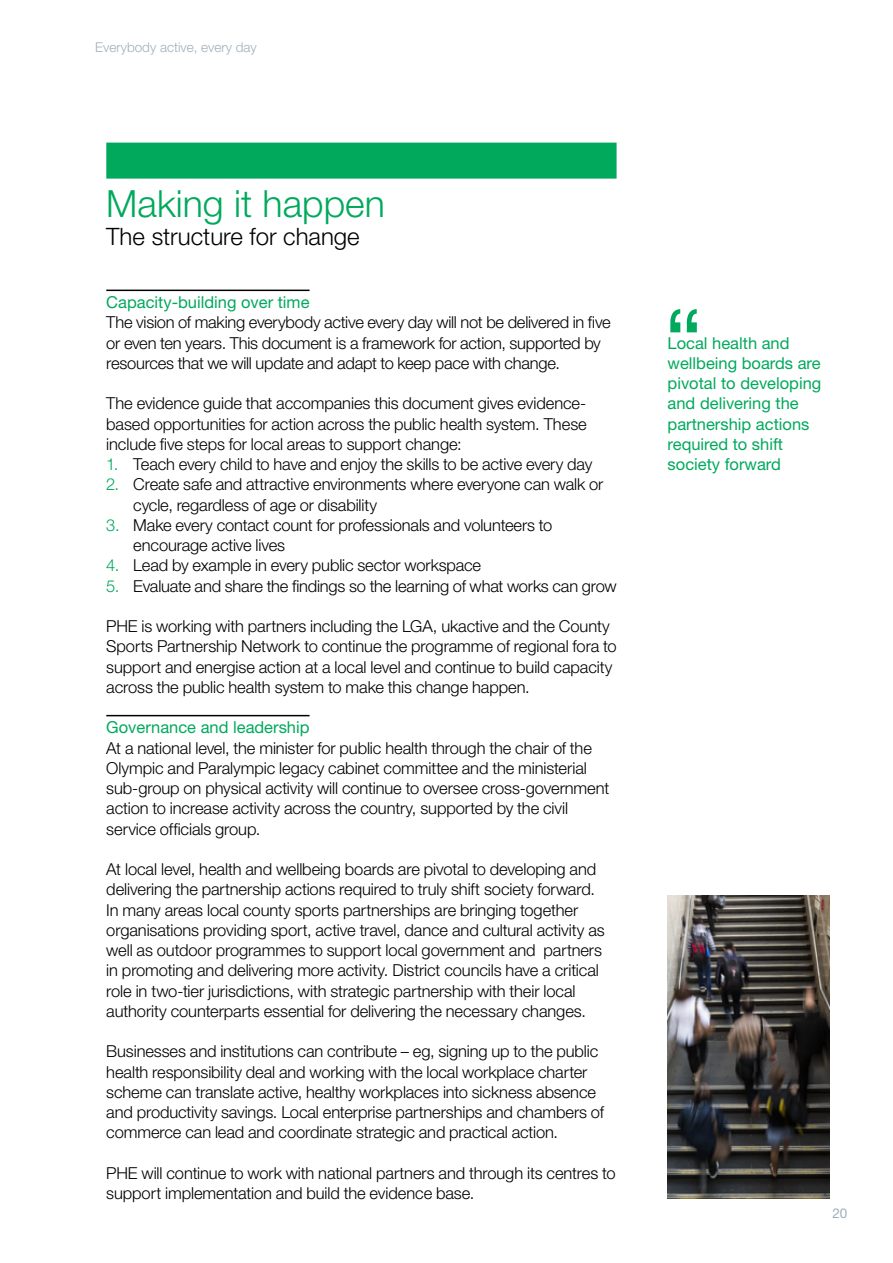
<style>
.page{position:relative;width:893px;height:1263px;background:#fff}
.page>*{position:absolute;margin:0;border:0;box-sizing:border-box;transform-origin:0 0}
.t1{font:90px "Helvetica Neue LT Std";color:#00a95c}
.t2{font:300 37.5px "Helvetica Neue LT Std";color:#00a95c}
.t3{font:300 24px "Helvetica Neue LT Std";color:#000}
.t4{font:300 16.5px/20.2px "Helvetica Neue LT Std";letter-spacing:-.005em;color:#000}
.t5{font:16.5px/20.2px "Helvetica Neue LT Std";color:#00a95c}
.t6{font:300 13.5px "Helvetica Neue LT Std";color:#a0afb9}
.t7{font:13.5px "Helvetica Neue LT Std";color:#a0afb9}
.s1{color:#00a95c}
</style>
<div class="page">
<hr style="left:106px;top:290px;width:204px;height:1px;background:#000">
<hr style="left:106px;top:715px;width:204px;height:1px;background:#000">
<div style="left:106px;top:143px;width:511px;height:36px;background:#00a95c"></div>
<img style="left:668px;top:895px;width:161px;height:303px">
<p class="t6" style="left:95px;top:39px;width:163px">Everybody active, every day</p>
<h2 class="t2" style="left:106px;top:180px;width:280px">Making it happen</h2>
<h3 class="t3" style="left:106px;top:222px;width:255px">The structure for change</h3>
<p class="t5" style="left:106px;top:292px;width:205px">Capacity-building over time</p>
<p class="t4" style="left:106px;top:312px;width:506px">The vision of making everybody active every day will not be delivered in five or even ten years. This document is a framework for action, supported by resources that we will update and adapt to keep pace with change.</p>
<p class="t4" style="left:106px;top:393px;width:482px;text-align:justify">The evidence guide that accompanies this document gives evidence&shy;based opportunities for action across the public health system. These include five steps for local areas to support change:</p>
<p class="t4" style="left:106px;top:454px;width:488px"><span class="s1">1.</span> Teach every child to have and enjoy the skills to be active every day</p>
<p class="t4" style="left:133px;top:474px;width:472px;text-indent:-27px"><span class="s1">2.</span> Create safe and attractive environments where everyone can walk or cycle, regardless of age or disability</p>
<p class="t4" style="left:133px;top:514px;width:421px;text-indent:-27px"><span class="s1">3.</span> Make every contact count for professionals and volunteers to encourage active lives</p>
<p class="t4" style="left:106px;top:555px;width:376px"><span class="s1">4.</span> Lead by example in every public sector workspace</p>
<p class="t4" style="left:106px;top:575px;width:512px"><span class="s1">5.</span> Evaluate and share the findings so the learning of what works can grow</p>
<p class="t4" style="left:106px;top:616px;width:512px">PHE is working with partners including the LGA, ukactive and the County Sports Partnership Network to continue the programme of regional fora to support and energise action at a local level and continue to build capacity across the public health system to make this change happen.</p>
<p class="t5" style="left:106px;top:717px;width:205px">Governance and leadership</p>
<p class="t4" style="left:106px;top:737px;width:505px">At a national level, the minister for public health through the chair of the Olympic and Paralympic legacy cabinet committee and the ministerial sub-group on physical activity will continue to oversee cross-government action to increase activity across the country, supported by the civil service officials group.</p>
<p class="t4" style="left:106px;top:859px;width:500px">At local level, health and wellbeing boards are pivotal to developing and delivering the partnership actions required to truly shift society forward.<br>In many areas local county sports partnerships are bringing together organisations providing sport, active travel, dance and cultural activity as well as outdoor programmes to support local government and partners in promoting and delivering more activity. District councils have a critical role in two-tier jurisdictions, with strategic partnership with their local authority counterparts essential for delivering the necessary changes.</p>
<p class="t4" style="left:106px;top:1041px;width:499px">Businesses and institutions can contribute – eg, signing up to the public health responsibility deal and working with the local workplace charter scheme can translate active, healthy workplaces into sickness absence and productivity savings. Local enterprise partnerships and chambers of commerce can lead and coordinate strategic and practical action.</p>
<p class="t4" style="left:106px;top:1162px;width:511px">PHE will continue to work with national partners and through its centres to support implementation and build the evidence base.</p>
<h1 class="t1" style="left:664px;top:288px;width:40px">“</h1>
<p class="t5" style="left:668px;top:332px;width:155px">Local health and wellbeing boards are pivotal to developing and delivering the partnership actions required to shift society forward</p>
<p class="t7" style="left:832px;top:1205px;width:17px">20</p>
</div>
